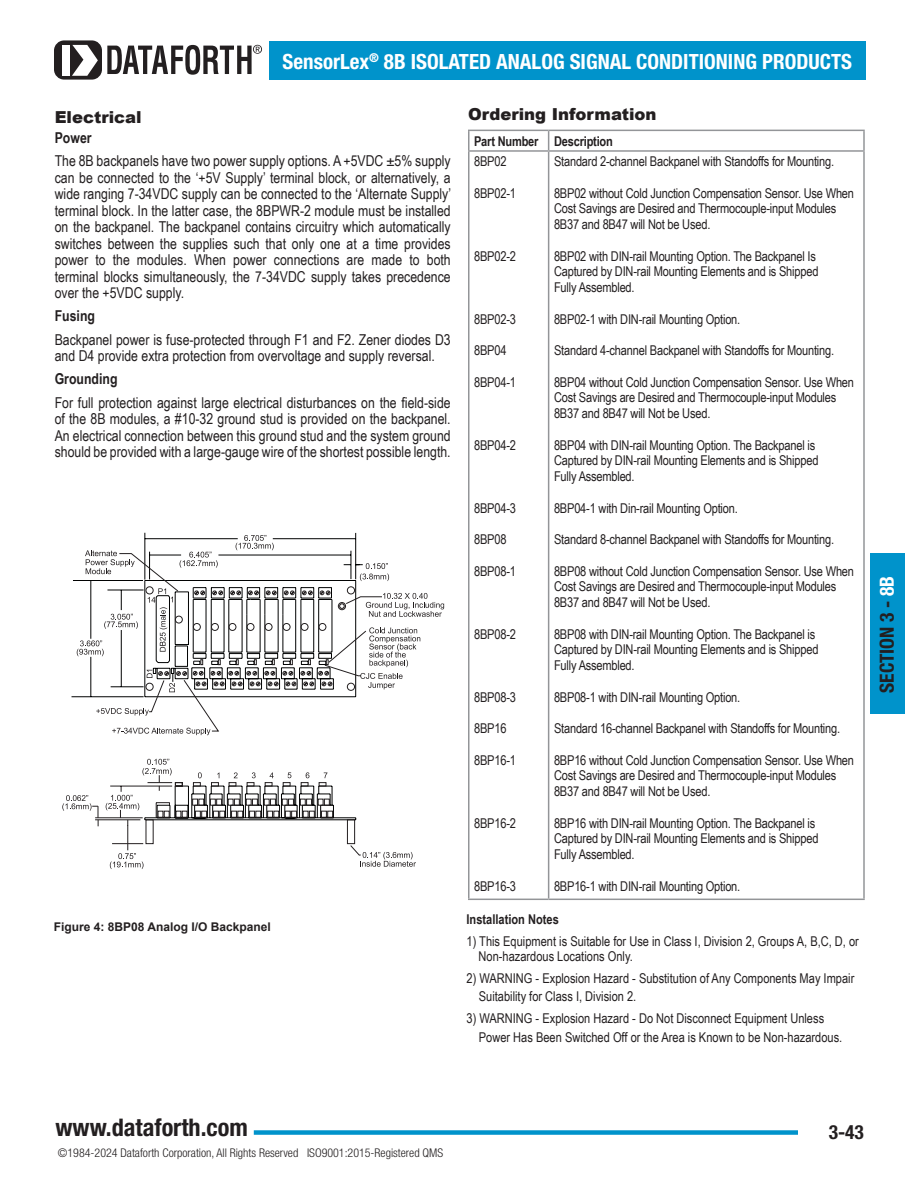
<style>
.page{position:relative;width:918px;height:1188px;background:#fff}
.page>*{position:absolute;margin:0;border:0;box-sizing:border-box;transform-origin:0 0}
.t1{font:700 condensed 24.3px "Helvetica Neue LT Std";color:#231f20}
.t2{font:700 condensed 21px "Helvetica Neue LT Std";color:#fff}
.t3{font:700 condensed 19.5px "Helvetica Neue LT Std";color:#231f20}
.t4{font:900 16.5px "Arial";color:#231f20}
.t5{font:15px/16.5px "Arial Narrow";color:#231f20;text-align:justify}
.t6{font:700 15px "Arial Narrow";color:#231f20}
.t7{font:13.5px/15.8px "Arial Narrow";letter-spacing:-.015em;color:#231f20}
.t8{font:700 13.5px "Arial Narrow";letter-spacing:-.015em;color:#231f20}
.t9{font:300 condensed 12px "Helvetica Neue LT Std";color:#231f20}
.t10{font:700 12px "Arial";color:#231f20}
.s1{color:#fff}
</style>
<div class="page">
<div style="left:870px;top:554px;width:34px;height:160px;background:#0093cb"></div>
<div style="left:254px;top:1130px;width:544px;height:5px;background:#0093cb"></div>
<div style="left:54px;top:41px;width:812px;height:39px;background:#0093cb"></div>
<div style="left:54px;top:39px;width:214px;height:50px;background:#fff"></div>
<div style="left:54px;top:40px;width:48px;height:40px;background:#231f20;border-radius:10px"></div>
<div style="left:62px;top:45px;width:8px;height:31px;background:#fff"></div>
<svg style="left:72px;top:45px;width:26px;height:31px"></svg>
<svg style="left:107px;top:45px;width:155px;height:30px"></svg>
<hr style="left:468px;top:130px;width:81px;height:1px;background:#939598">
<svg style="left:468px;top:131px;width:2px;height:19px"></svg>
<hr style="left:549px;top:130px;width:316px;height:1px;background:#939598">
<svg style="left:548px;top:131px;width:1px;height:19px"></svg>
<svg style="left:863px;top:131px;width:2px;height:19px"></svg>
<hr style="left:468px;top:150px;width:81px;height:2px;background:#939598">
<hr style="left:468px;top:152px;width:2px;height:747px;background:#939598">
<hr style="left:549px;top:150px;width:316px;height:2px;background:#939598">
<hr style="left:548px;top:152px;width:1px;height:747px;background:#939598">
<hr style="left:863px;top:152px;width:2px;height:747px;background:#939598">
<hr style="left:468px;top:899px;width:81px;height:1px;background:#939598">
<hr style="left:549px;top:899px;width:316px;height:1px;background:#939598">
<hr style="left:145px;top:533px;width:1px;height:47px;background:#010202">
<hr style="left:355px;top:533px;width:1px;height:46px;background:#010202">
<svg style="left:62px;top:535px;width:382px;height:334px"></svg>
<h2 class="t2" style="left:283px;top:49px;width:571px">SensorLex<sup>®</sup> 8B ISOLATED ANALOG SIGNAL CONDITIONING PRODUCTS</h2>
<p class="t4" style="left:55px;top:105px;width:89px">Electrical</p>
<p class="t6" style="left:55px;top:127px;width:38px">Power</p>
<p class="t5" style="left:55px;top:152px;width:398px">The 8B backpanels have two power supply options. A +5VDC ±5% supply can be connected to the ‘+5V Supply’ terminal block, or alternatively, a wide ranging 7-34VDC supply can be connected to the ‘Alternate Supply’ terminal block. In the latter case, the 8BPWR-2 module must be installed on the backpanel. The backpanel contains circuitry which automatically switches between the supplies such that only one at a time provides power to the modules. When power connections are made to both terminal blocks simultaneously, the 7-34VDC supply takes precedence over the +5VDC supply.</p>
<p class="t6" style="left:55px;top:305px;width:42px">Fusing</p>
<p class="t5" style="left:55px;top:331px;width:397px">Backpanel power is fuse-protected through F1 and F2. Zener diodes D3 and D4 provide extra protection from overvoltage and supply reversal.</p>
<p class="t6" style="left:55px;top:368px;width:64px">Grounding</p>
<p class="t5" style="left:55px;top:394px;width:398px">For full protection against large electrical disturbances on the field-side of the 8B modules, a #10-32 ground stud is provided on the backpanel.<br>An electrical connection between this ground stud and the system ground should be provided with a large-gauge wire of the shortest possible length.</p>
<p class="t10" style="left:54px;top:919px;width:218px">Figure 4: 8BP08 Analog I/O Backpanel</p>
<p class="t4" style="left:468px;top:102px;width:190px">Ordering Information</p>
<p class="t8" style="left:474px;top:131px;width:66px">Part Number</p>
<p class="t8" style="left:554px;top:131px;width:60px">Description</p>
<p class="t7" style="left:474px;top:153px;width:34px">8BP02</p>
<p class="t7" style="left:474px;top:185px;width:43px">8BP02-1</p>
<p class="t7" style="left:554px;top:153px;width:282px">Standard 2-channel Backpanel with Standoffs for Mounting.</p>
<p class="t7" style="left:554px;top:185px;width:302px">8BP02 without Cold Junction Compensation Sensor. Use When</p>
<p class="t7" style="left:554px;top:200px;width:284px">Cost Savings are Desired and Thermocouple-input Modules<br>8B37 and 8B47 will Not be Used.</p>
<p class="t7" style="left:554px;top:248px;width:263px">8BP02 with DIN-rail Mounting Option. The Backpanel Is</p>
<p class="t7" style="left:554px;top:263px;width:266px">Captured by DIN-rail Mounting Elements and is Shipped</p>
<p class="t7" style="left:554px;top:279px;width:82px">Fully Assembled.</p>
<p class="t7" style="left:554px;top:311px;width:188px">8BP02-1 with DIN-rail Mounting Option.</p>
<p class="t7" style="left:554px;top:342px;width:282px">Standard 4-channel Backpanel with Standoffs for Mounting.</p>
<p class="t7" style="left:554px;top:374px;width:302px">8BP04 without Cold Junction Compensation Sensor. Use When</p>
<p class="t7" style="left:554px;top:389px;width:284px">Cost Savings are Desired and Thermocouple-input Modules</p>
<p class="t7" style="left:554px;top:405px;width:158px">8B37 and 8B47 will Not be Used.</p>
<p class="t7" style="left:554px;top:437px;width:263px">8BP04 with DIN-rail Mounting Option. The Backpanel is</p>
<p class="t7" style="left:554px;top:452px;width:266px">Captured by DIN-rail Mounting Elements and is Shipped</p>
<p class="t7" style="left:554px;top:468px;width:82px">Fully Assembled.</p>
<p class="t7" style="left:554px;top:500px;width:185px">8BP04-1 with Din-rail Mounting Option.</p>
<p class="t7" style="left:554px;top:531px;width:282px">Standard 8-channel Backpanel with Standoffs for Mounting.</p>
<p class="t7" style="left:554px;top:563px;width:302px">8BP08 without Cold Junction Compensation Sensor. Use When</p>
<p class="t7" style="left:554px;top:578px;width:284px">Cost Savings are Desired and Thermocouple-input Modules</p>
<p class="t7" style="left:554px;top:594px;width:158px">8B37 and 8B47 will Not be Used.</p>
<p class="t7" style="left:554px;top:626px;width:263px">8BP08 with DIN-rail Mounting Option. The Backpanel is</p>
<p class="t7" style="left:554px;top:641px;width:266px">Captured by DIN-rail Mounting Elements and is Shipped</p>
<p class="t7" style="left:554px;top:657px;width:82px">Fully Assembled.</p>
<p class="t7" style="left:554px;top:689px;width:188px">8BP08-1 with DIN-rail Mounting Option.</p>
<p class="t7" style="left:554px;top:720px;width:288px">Standard 16-channel Backpanel with Standoffs for Mounting.</p>
<p class="t7" style="left:554px;top:752px;width:302px">8BP16 without Cold Junction Compensation Sensor. Use When</p>
<p class="t7" style="left:554px;top:767px;width:284px">Cost Savings are Desired and Thermocouple-input Modules</p>
<p class="t7" style="left:554px;top:783px;width:158px">8B37 and 8B47 will Not be Used.</p>
<p class="t7" style="left:554px;top:815px;width:263px">8BP16 with DIN-rail Mounting Option. The Backpanel is</p>
<p class="t7" style="left:554px;top:830px;width:266px">Captured by DIN-rail Mounting Elements and is Shipped</p>
<p class="t7" style="left:554px;top:846px;width:82px">Fully Assembled.</p>
<p class="t7" style="left:554px;top:878px;width:188px">8BP16-1 with DIN-rail Mounting Option.</p>
<p class="t7" style="left:474px;top:248px;width:43px">8BP02-2</p>
<p class="t7" style="left:474px;top:311px;width:43px">8BP02-3</p>
<p class="t7" style="left:474px;top:342px;width:34px">8BP04</p>
<p class="t7" style="left:474px;top:374px;width:43px">8BP04-1</p>
<p class="t7" style="left:474px;top:437px;width:43px">8BP04-2</p>
<p class="t7" style="left:474px;top:500px;width:43px">8BP04-3</p>
<p class="t7" style="left:474px;top:531px;width:34px">8BP08</p>
<p class="t7" style="left:474px;top:563px;width:43px">8BP08-1</p>
<p class="t7" style="left:474px;top:626px;width:43px">8BP08-2</p>
<p class="t7" style="left:474px;top:689px;width:43px">8BP08-3</p>
<p class="t7" style="left:474px;top:720px;width:34px">8BP16</p>
<p class="t7" style="left:474px;top:752px;width:43px">8BP16-1</p>
<p class="t7" style="left:474px;top:815px;width:43px">8BP16-2</p>
<p class="t7" style="left:474px;top:878px;width:43px">8BP16-3</p>
<p class="t8" style="left:467px;top:909px;width:94px">Installation Notes</p>
<p class="t7" style="left:479px;top:933px;width:382px;line-height:15px;text-indent:-12px">1) This Equipment is Suitable for Use in Class I, Division 2, Groups A, B,C, D, or<br>Non-hazardous Locations Only.</p>
<p class="t7" style="left:467px;top:970px;width:389px">2) WARNING - Explosion Hazard - Substitution of Any Components May Impair</p>
<p class="t7" style="left:479px;top:988px;width:159px">Suitability for Class I, Division 2.</p>
<p class="t7" style="left:467px;top:1010px;width:359px">3) WARNING - Explosion Hazard - Do Not Disconnect Equipment Unless</p>
<p class="t7" style="left:479px;top:1029px;width:365px">Power Has Been Switched Off or the Area is Known to be Non-hazardous.</p>
<h3 class="t3" style="left:875px;top:693px;width:119px;rotate:-90deg">SECTION 3 - <span class="s1">8B</span></h3>
<h1 class="t1" style="left:56px;top:1113px;width:194px">www.dataforth.com</h1>
<p class="t9" style="left:58px;top:1146px;width:387px">©1984-2024 Dataforth Corporation, All Rights Reserved ISO9001:2015-Registered QMS</p>
<h3 class="t3" style="left:829px;top:1120px;width:37px">3-43</h3>
</div>
